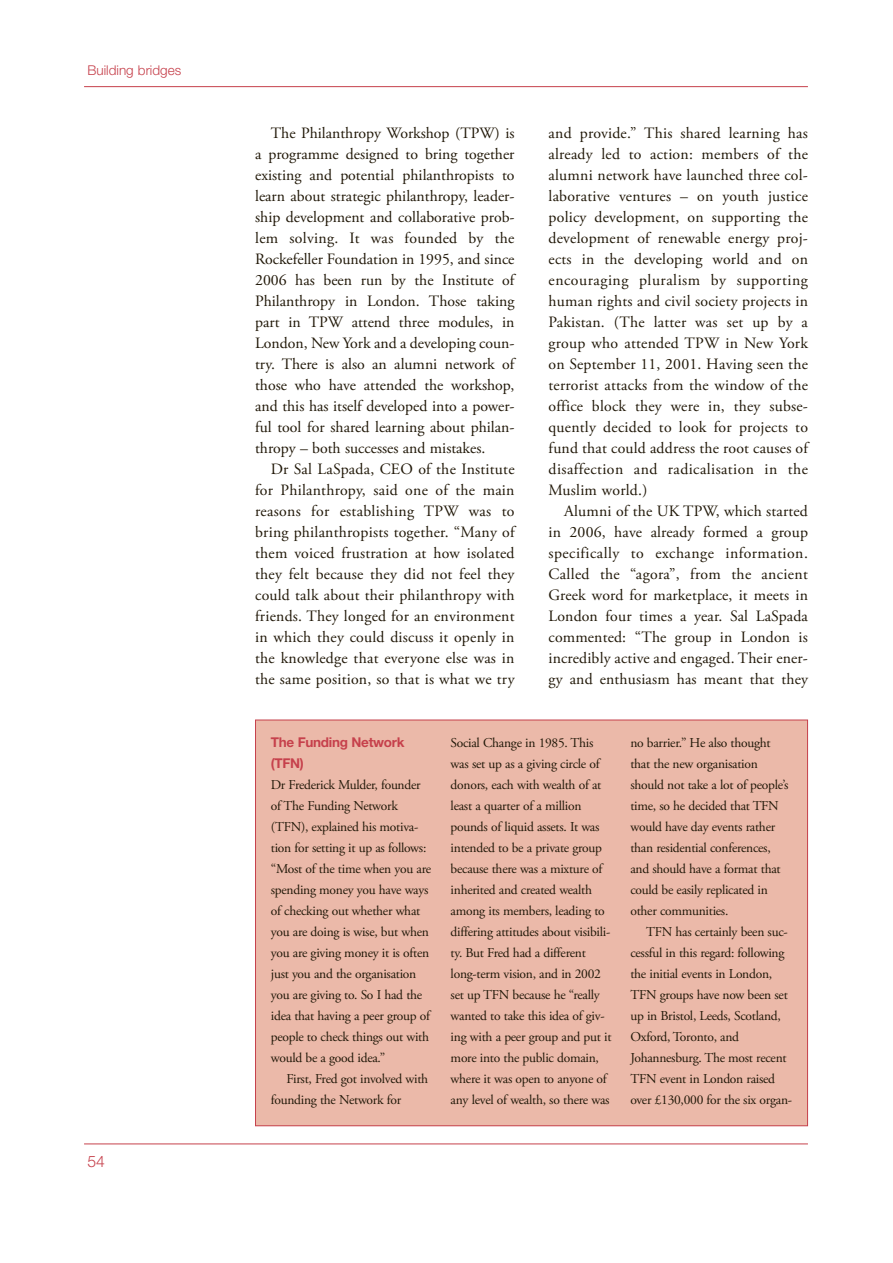
<style>
.page{position:relative;width:893px;height:1263px;background:#fff}
.page>*{position:absolute;margin:0;border:0;box-sizing:border-box;transform-origin:0 0}
.t1{font:15.75px/21px "Adobe Garamond Pro";letter-spacing:.01em;color:#211808;text-align:justify}
.t2{font:300 15.75px "Helvetica Neue LT Std";color:#c6414c}
.t3{font:13.5px/21px "Adobe Garamond Pro";letter-spacing:-.02em;color:#211808}
.t4{font:700 13.5px/21px "Helvetica Neue LT Std";letter-spacing:-.02em;color:#c6414c}
.t5{font:300 13.5px "Helvetica Neue LT Std";color:#c6414c}
</style>
<div class="page">
<hr style="left:84px;top:86px;width:724px;height:1px;background:#c6414c">
<hr style="left:84px;top:1144px;width:724px;height:1px;background:#c6414c">
<div style="left:256px;top:720px;width:551px;height:405px;background:#ebb9a9"></div>
<p class="t5" style="left:88px;top:65px;width:95px">Building bridges</p>
<p class="t2" style="left:88px;top:1156px;width:19px">54</p>
<p class="t1" style="left:255px;top:124px;width:261px;text-indent:16px">The Philanthropy Workshop (TPW) is a programme designed to bring together existing and potential philanthropists to learn about strategic philanthropy, leader&shy;ship development and collaborative prob&shy;lem solving. It was founded by the Rockefeller Foundation in 1995, and since 2006 has been run by the Institute of Philanthropy in London. Those taking part in TPW attend three modules, in London, New York and a developing coun&shy;try. There is also an alumni network of those who have attended the workshop, and this has itself developed into a power&shy;ful tool for shared learning about philan&shy;thropy – both successes and mistakes.</p>
<p class="t1" style="left:255px;top:460px;width:261px;text-indent:16px">Dr Sal LaSpada, CEO of the Institute for Philanthropy, said one of the main reasons for establishing TPW was to bring philanthropists together. “Many of them voiced frustration at how isolated they felt because they did not feel they could talk about their philanthropy with friends. They longed for an environment in which they could discuss it openly in the knowledge that everyone else was in the same position, so that is what we try</p>
<p class="t1" style="left:549px;top:124px;width:261px">and provide.” This shared learning has already led to action: members of the alumni network have launched three col&shy;laborative ventures – on youth justice policy development, on supporting the development of renewable energy proj&shy;ects in the developing world and on encouraging pluralism by supporting human rights and civil society projects in Pakistan. (The latter was set up by a group who attended TPW in New York on September 11, 2001. Having seen the terrorist attacks from the window of the office block they were in, they subse&shy;quently decided to look for projects to fund that could address the root causes of disaffection and radicalisation in the Muslim world.)</p>
<p class="t1" style="left:549px;top:502px;width:261px;text-indent:16px">Alumni of the UK TPW, which started in 2006, have already formed a group specifically to exchange information.<br>Called the “agora”, from the ancient Greek word for marketplace, it meets in London four times a year. Sal LaSpada commented: “The group in London is incredibly active and engaged. Their ener&shy;gy and enthusiasm has meant that they</p>
<p class="t4" style="left:271px;top:733px;width:135px">The Funding Network (TFN)</p>
<p class="t3" style="left:271px;top:775px;width:162px">Dr Frederick Mulder, founder of The Funding Network (TFN), explained his motiva&shy;tion for setting it up as follows: “Most of the time when you are spending money you have ways of checking out whether what you are doing is wise, but when you are giving money it is often just you and the organisation you are giving to. So I had the idea that having a peer group of people to check things out with would be a good idea.”</p>
<p class="t3" style="left:271px;top:1069px;width:159px;text-indent:16px">First, Fred got involved with founding the Network for</p>
<p class="t3" style="left:451px;top:734px;width:162px">Social Change in 1985. This was set up as a giving circle of donors, each with wealth of at least a quarter of a million pounds of liquid assets. It was intended to be a private group because there was a mixture of inherited and created wealth among its members, leading to differing attitudes about visibili&shy;ty. But Fred had a different long-term vision, and in 2002 set up TFN because he “really wanted to take this idea of giv&shy;ing with a peer group and put it more into the public domain, where it was open to anyone of any level of wealth, so there was</p>
<p class="t3" style="left:630px;top:734px;width:160px">no barrier.” He also thought that the new organisation should not take a lot of people’s time, so he decided that TFN would have day events rather than residential conferences, and should have a format that could be easily replicated in other communities.</p>
<p class="t3" style="left:630px;top:923px;width:163px;text-indent:16px">TFN has certainly been suc&shy;cessful in this regard: following the initial events in London,<br>TFN groups have now been set up in Bristol, Leeds, Scotland,<br>Oxford, Toronto, and<br>Johannesburg. The most recent<br>TFN event in London raised over £130,000 for the six organ-</p>
</div>
